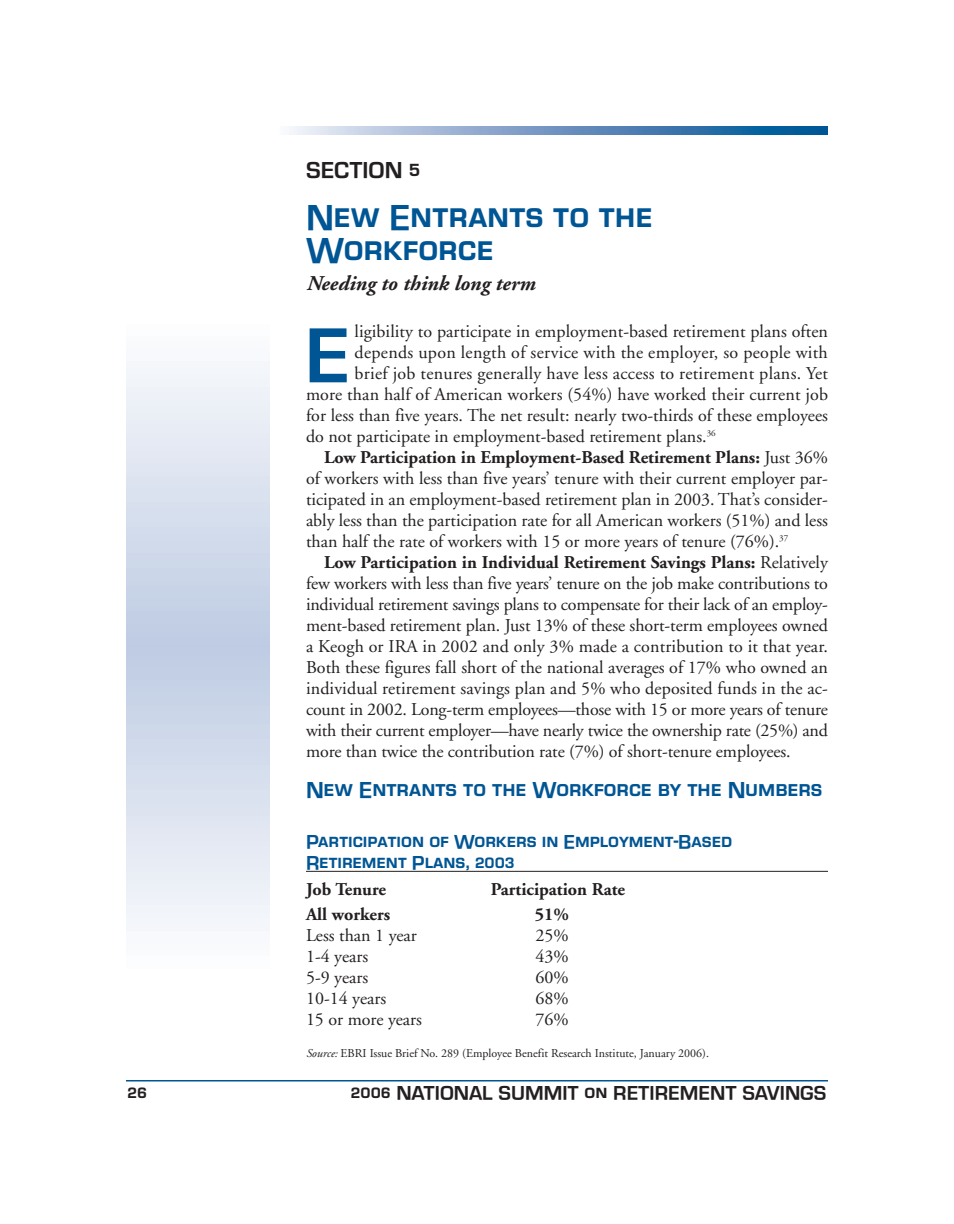
<style>
.page{position:relative;width:954px;height:1224px;background:#fff}
.page>*{position:absolute;margin:0;border:0;box-sizing:border-box;transform-origin:0 0}
.t1{font:700 80.85px "Eurostile SCT";color:#005594}
.t2{font:700 33px/33px "Eurostile DCD";color:#005594}
.t3{font:700 21px "Eurostile DCD";color:#005594}
.t4{font:italic 700 21px "Adobe Garamond";color:#231f20}
.t5{font:700 21px "Eurostile DCD";color:#231f20}
.t6{font:18px "Adobe Garamond";color:#231f20}
.t7{font:700 18px "Adobe Garamond";color:#231f20}
.t8{font:700 18px/21px "Eurostile DCD";color:#005594}
.t9{font:700 18px "Eurostile DCD";color:#231f20}
.t10{font:12px "Adobe Garamond";color:#231f20}
.s1{font-weight:400}
.s2{font-style:italic}
</style>
<div class="page">
<hr style="left:306px;top:871px;width:522px;height:1px;background:#231f20">
<svg style="left:289px;top:126px;width:539px;height:9px;background:#6e97c1"></svg>
<svg style="left:126px;top:361px;width:144px;height:570px;background:#d9e0ee"></svg>
<hr style="left:126px;top:1080px;width:702px;height:2px;background:#005594">
<p class="t5" style="left:306px;top:156px;width:116px">SECTION 5</p>
<h2 class="t2" style="left:306px;top:199px;width:348px">New Entrants to the<br>Workforce</h2>
<p class="t4" style="left:306px;top:275px;width:230px">Needing to think long term</p>
<h1 class="t1" style="left:306px;top:307px;width:45px">E</h1>
<p class="t6" style="left:355px;top:324px;width:475px">ligibility to participate in employment-based retirement plans often</p>
<p class="t6" style="left:355px;top:345px;width:475px">depends upon length of service with the employer, so people with</p>
<p class="t6" style="left:355px;top:366px;width:475px">brief job tenures generally have less access to retirement plans. Yet</p>
<p class="t6" style="left:306px;top:387px;width:524px">more than half of American workers (54%) have worked their current job</p>
<p class="t6" style="left:306px;top:408px;width:524px">for less than five years. The net result: nearly two-thirds of these employees</p>
<p class="t6" style="left:306px;top:429px;width:411px">do not participate in employment-based retirement plans.<sup>36</sup></p>
<p class="t7" style="left:324px;top:450px;width:506px">Low Participation in Employment-Based Retirement Plans: <span class="s1">Just 36%</span></p>
<p class="t6" style="left:306px;top:471px;width:524px">of workers with less than five years’ tenure with their current employer par-</p>
<p class="t6" style="left:306px;top:492px;width:523px">ticipated in an employment-based retirement plan in 2003. That’s consider-</p>
<p class="t6" style="left:306px;top:513px;width:524px">ably less than the participation rate for all American workers (51%) and less</p>
<p class="t6" style="left:306px;top:534px;width:484px">than half the rate of workers with 15 or more years of tenure (76%).<sup>37</sup></p>
<p class="t7" style="left:324px;top:555px;width:506px">Low Participation in Individual Retirement Savings Plans: <span class="s1">Relatively</span></p>
<p class="t6" style="left:306px;top:576px;width:524px">few workers with less than five years’ tenure on the job make contributions to</p>
<p class="t6" style="left:306px;top:597px;width:523px">individual retirement savings plans to compensate for their lack of an employ-</p>
<p class="t6" style="left:306px;top:618px;width:523px">ment-based retirement plan. Just 13% of these short-term employees owned</p>
<p class="t6" style="left:306px;top:639px;width:523px">a Keogh or IRA in 2002 and only 3% made a contribution to it that year.</p>
<p class="t6" style="left:306px;top:660px;width:523px">Both these figures fall short of the national averages of 17% who owned an</p>
<p class="t6" style="left:306px;top:681px;width:524px">individual retirement savings plan and 5% who deposited funds in the ac-</p>
<p class="t6" style="left:306px;top:702px;width:524px">count in 2002. Long-term employees—those with 15 or more years of tenure</p>
<p class="t6" style="left:306px;top:723px;width:524px">with their current employer—have nearly twice the ownership rate (25%) and</p>
<p class="t6" style="left:306px;top:744px;width:486px">more than twice the contribution rate (7%) of short-tenure employees.</p>
<p class="t3" style="left:306px;top:776px;width:518px">New Entrants to the Workforce by the Numbers</p>
<p class="t8" style="left:306px;top:830px;width:428px">Participation of Workers in Employment-Based<br>Retirement Plans, 2003</p>
<p class="t7" style="left:306px;top:882px;width:81px">Job Tenure</p>
<p class="t7" style="left:491px;top:882px;width:136px">Participation Rate</p>
<p class="t7" style="left:306px;top:908px;width:86px">All workers</p>
<p class="t7" style="left:535px;top:908px;width:36px">51%</p>
<p class="t6" style="left:306px;top:929px;width:112px">Less than 1 year</p>
<p class="t6" style="left:535px;top:929px;width:35px">25%</p>
<p class="t6" style="left:306px;top:950px;width:64px">1-4 years</p>
<p class="t6" style="left:536px;top:950px;width:35px">43%</p>
<p class="t6" style="left:306px;top:971px;width:64px">5-9 years</p>
<p class="t6" style="left:536px;top:971px;width:35px">60%</p>
<p class="t6" style="left:306px;top:992px;width:82px">10-14 years</p>
<p class="t6" style="left:536px;top:992px;width:35px">68%</p>
<p class="t6" style="left:306px;top:1013px;width:118px">15 or more years</p>
<p class="t6" style="left:536px;top:1013px;width:35px">76%</p>
<p class="t10" style="left:306px;top:1048px;width:405px"><span class="s2">Source:</span> EBRI Issue Brief No. 289 (Employee Benefit Research Institute, January 2006).</p>
<p class="t9" style="left:128px;top:1081px;width:21px">26</p>
<p class="t9" style="left:351px;top:1081px;width:477px">2006 NATIONAL SUMMIT on RETIREMENT SAVINGS</p>
</div>
